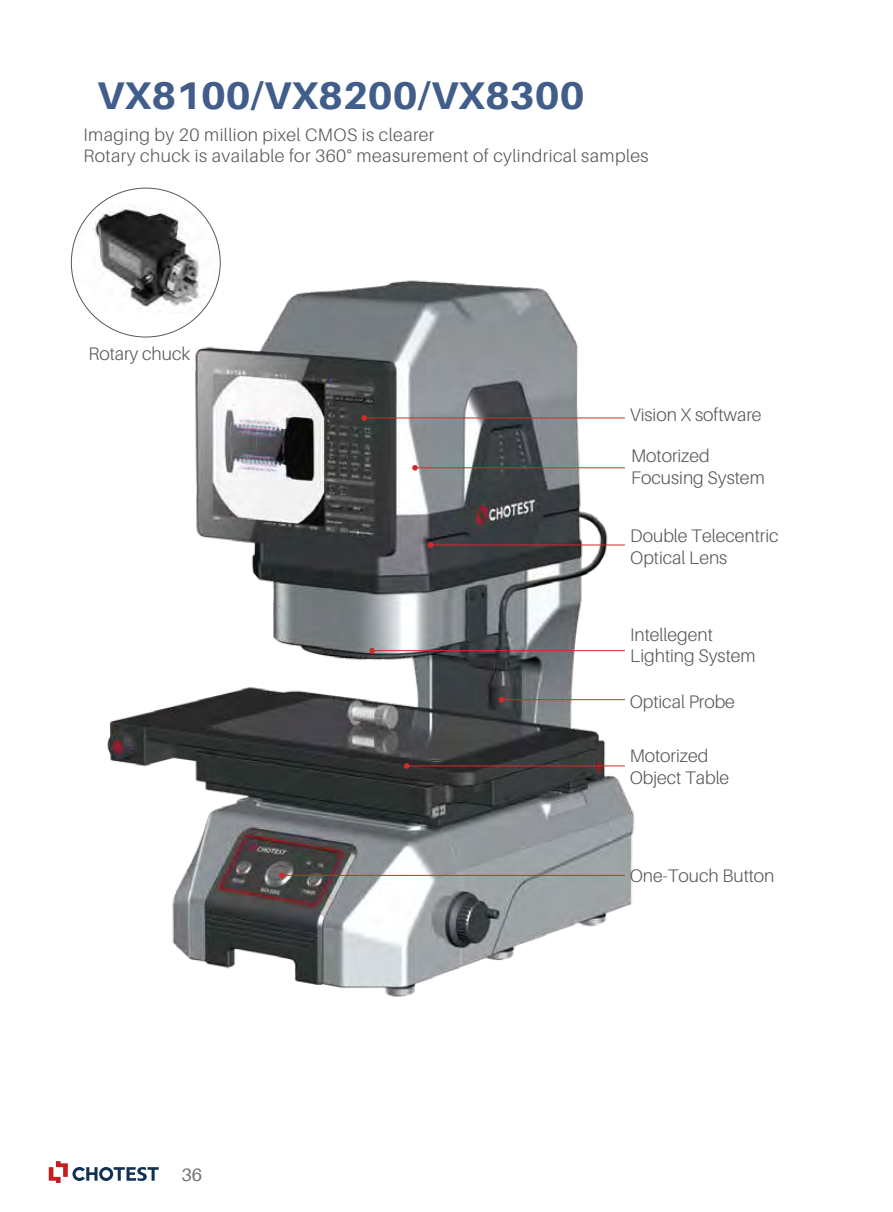
<style>
.page{position:relative;width:893px;height:1212px;background:#fff}
.page>*{position:absolute;margin:0;border:0;box-sizing:border-box;transform-origin:0 0}
.t1{font:800 38.7px "Aileron";color:#415d8a}
.t2{font:300 18.15px/21.6px "Aileron";color:#595757}
.t3{font:300 18px/21.6px "Aileron";letter-spacing:.025em;color:#595857}
.t4{font:18px "Aileron";color:#717071}
</style>
<div class="page">
<img style="left:70px;top:252px;width:565px;height:745px">
<hr style="left:364px;top:418px;width:261px;height:1px;background:#d52a2a">
<svg style="left:361px;top:415px;width:6px;height:6px"></svg>
<hr style="left:431px;top:545px;width:194px;height:1px;background:#d52a2a">
<svg style="left:428px;top:542px;width:6px;height:6px"></svg>
<hr style="left:372px;top:650px;width:253px;height:1px;background:#d52a2a">
<svg style="left:369px;top:648px;width:6px;height:5px"></svg>
<hr style="left:501px;top:699px;width:124px;height:1px;background:#d52a2a">
<svg style="left:499px;top:697px;width:5px;height:5px"></svg>
<hr style="left:407px;top:765px;width:218px;height:1px;background:#d52a2a">
<svg style="left:404px;top:763px;width:6px;height:6px"></svg>
<hr style="left:282px;top:875px;width:343px;height:1px;background:#d52a2a">
<svg style="left:279px;top:872px;width:6px;height:6px"></svg>
<hr style="left:415px;top:467px;width:210px;height:1px;background:#d52a2a">
<svg style="left:412px;top:465px;width:6px;height:6px"></svg>
<img style="left:71px;top:204px;width:149px;height:109px">
<svg style="left:49px;top:1161px;width:110px;height:22px"></svg>
<p class="t1" style="left:97px;top:73px;width:489px">VX8100/VX8200/VX8300</p>
<p class="t3" style="left:83px;top:124px;width:567px">Imaging by 20 million pixel CMOS is clearer<br>Rotary chuck is available for 360° measurement of cylindrical samples</p>
<p class="t2" style="left:89px;top:343px;width:103px">Rotary chuck</p>
<p class="t4" style="left:181px;top:1165px;width:22px">36</p>
<p class="t2" style="left:630px;top:404px;width:133px">Vision X software</p>
<p class="t2" style="left:631px;top:445px;width:135px">Motorized<br>Focusing System</p>
<p class="t2" style="left:630px;top:525px;width:150px">Double Telecentric<br>Optical Lens</p>
<p class="t2" style="left:630px;top:624px;width:127px">Intellegent<br>Lighting System</p>
<p class="t2" style="left:630px;top:691px;width:107px">Optical Probe</p>
<p class="t2" style="left:630px;top:745px;width:101px">Motorized<br>Object Table</p>
<p class="t2" style="left:630px;top:865px;width:146px">One-Touch Button</p>
</div>
